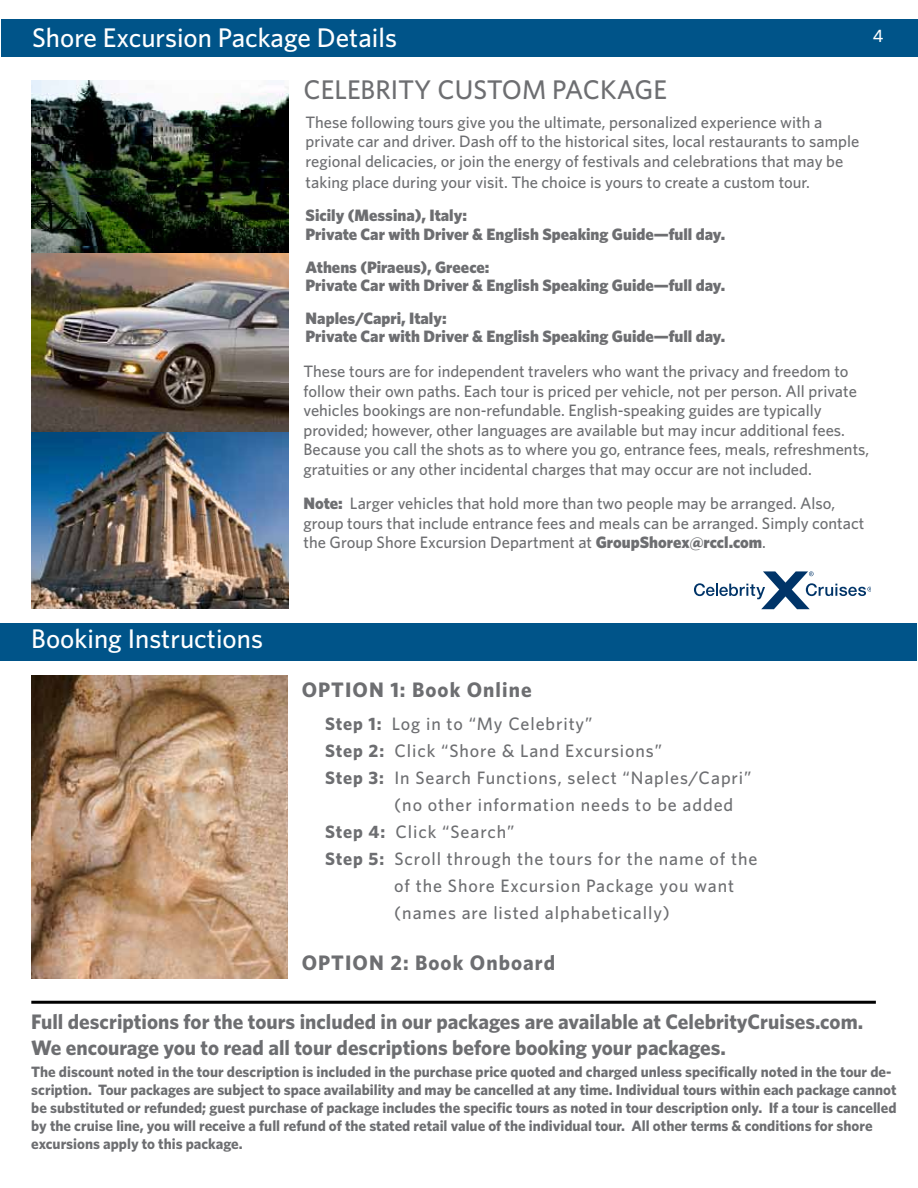
<style>
.page{position:relative;width:918px;height:1188px;background:#fff}
.page>*{position:absolute;margin:0;border:0;box-sizing:border-box;transform-origin:0 0}
.t1{font:500 27px "Whitney";color:#fff}
.t2{font:500 27px "Whitney";color:#6d6e71}
.t3{font:700 21px/25.2px "Whitney";color:#6d6e71}
.t4{font:700 21px "Whitney";letter-spacing:.05em;color:#6d6e71}
.t5{font:500 18px "Whitney";letter-spacing:.05em;color:#6d6e71}
.t6{font:500 18px "Whitney";color:#fff}
.t7{font:500 16.5px/19.5px "Whitney";color:#6d6e71}
.t8{font:900 16.5px/18px "Whitney";color:#6d6e71}
.t9{font:700 15px/18px "Whitney";color:#6d6e71}
.s1{font-weight:900}
.s2{font-weight:700}
</style>
<div class="page">
<div style="left:1px;top:623px;width:916px;height:37px;background:#005489"></div>
<img style="left:32px;top:675px;width:256px;height:303px">
<hr style="left:31px;top:1001px;width:845px;height:3px;background:#000">
<div style="left:2px;top:19px;width:916px;height:38px;background:#005489"></div>
<img style="left:31px;top:81px;width:257px;height:172px">
<img style="left:31px;top:253px;width:257px;height:179px">
<img style="left:31px;top:432px;width:257px;height:177px">
<svg style="left:694px;top:571px;width:177px;height:38px"></svg>
<h1 class="t1" style="left:32px;top:21px;width:366px">Shore Excursion Package Details</h1>
<p class="t6" style="left:873px;top:25px;width:12px">4</p>
<h1 class="t2" style="left:303px;top:74px;width:365px">CELEBRITY CUSTOM PACKAGE</h1>
<p class="t7" style="left:306px;top:112px;width:555px">These following tours give you the ultimate, personalized experience with a private car and driver. Dash off to the historical sites, local restaurants to sample regional delicacies, or join the energy of festivals and celebrations that may be</p>
<p class="t7" style="left:306px;top:172px;width:506px">taking place during your visit. The choice is yours to create a custom tour.</p>
<p class="t8" style="left:306px;top:205px;width:421px;line-height:19.5px">Sicily (Messina), Italy:<br>Private Car with Driver &amp; English Speaking Guide—full day.</p>
<p class="t8" style="left:306px;top:258px;width:421px">Athens (Piraeus), Greece:<br>Private Car with Driver &amp; English Speaking Guide—full day.</p>
<p class="t8" style="left:306px;top:309px;width:421px">Naples/Capri, Italy:<br>Private Car with Driver &amp; English Speaking Guide—full day.</p>
<p class="t7" style="left:303px;top:361px;width:567px">These tours are for independent travelers who want the privacy and freedom to follow their own paths. Each tour is priced per vehicle, not per person. All private vehicles bookings are non-refundable. English-speaking guides are typically provided; however, other languages are available but may incur additional fees.<br>Because you call the shots as to where you go, entrance fees, meals, refreshments, gratuities or any other incidental charges that may occur are not included.</p>
<p class="t7" style="left:303px;top:493px;width:562px"><span class="s1">Note:</span> Larger vehicles that hold more than two people may be arranged. Also, group tours that include entrance fees and meals can be arranged. Simply contact the Group Shore Excursion Department at <span class="s1">GroupShorex@rccl.com</span>.</p>
<h1 class="t1" style="left:31px;top:622px;width:233px">Booking Instructions</h1>
<p class="t4" style="left:302px;top:677px;width:231px">OPTION 1: Book Online</p>
<p class="t5" style="left:325px;top:713px;width:269px"><span class="s2">Step 1:</span> Log in to “My Celebrity”</p>
<p class="t5" style="left:325px;top:740px;width:339px"><span class="s2">Step 2:</span> Click “Shore &amp; Land Excursions”</p>
<p class="t5" style="left:325px;top:767px;width:428px"><span class="s2">Step 3:</span> In Search Functions, select “Naples/Capri”</p>
<p class="t5" style="left:394px;top:794px;width:341px">(no other information needs to be added</p>
<p class="t5" style="left:325px;top:821px;width:191px"><span class="s2">Step 4:</span> Click “Search”</p>
<p class="t5" style="left:325px;top:848px;width:434px"><span class="s2">Step 5:</span> Scroll through the tours for the name of the</p>
<p class="t5" style="left:394px;top:875px;width:342px">of the Shore Excursion Package you want</p>
<p class="t5" style="left:394px;top:902px;width:277px">(names are listed alphabetically)</p>
<p class="t4" style="left:302px;top:950px;width:255px">OPTION 2: Book Onboard</p>
<p class="t3" style="left:31px;top:1009px;width:833px">Full descriptions for the tours included in our packages are available at CelebrityCruises.com.<br>We encourage you to read all tour descriptions before booking your packages.</p>
<p class="t9" style="left:31px;top:1062px;width:867px">The discount noted in the tour description is included in the purchase price quoted and charged unless specifically noted in the tour de&shy;scription. Tour packages are subject to space availability and may be cancelled at any time. Individual tours within each package cannot be substituted or refunded; guest purchase of package includes the specific tours as noted in tour description only. If a tour is cancelled by the cruise line, you will receive a full refund of the stated retail value of the individual tour. All other terms &amp; conditions for shore excursions apply to this package.</p>
</div>
